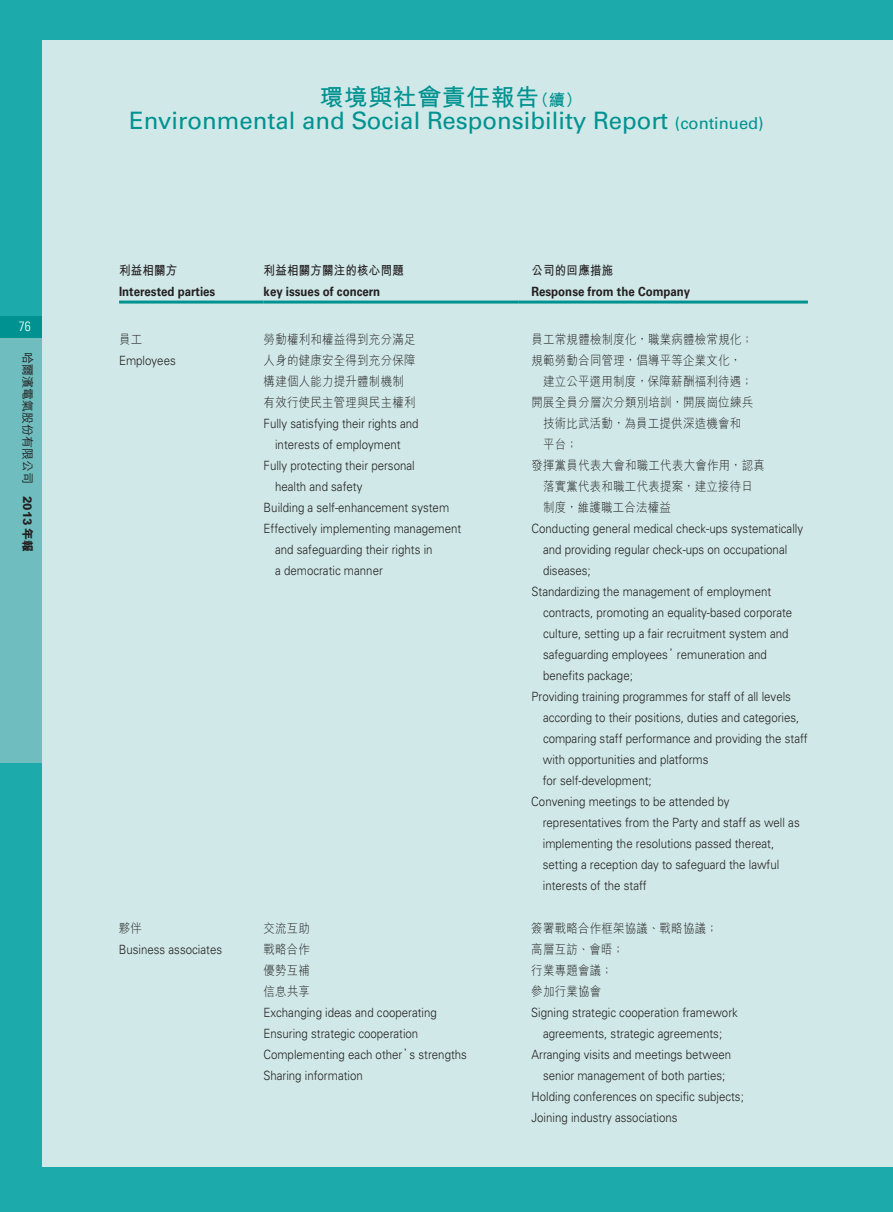
<style>
.page{position:relative;width:893px;height:1212px;background:#1caaaa}
.page>*{position:absolute;margin:0;border:0;box-sizing:border-box;transform-origin:0 0}
.t1{font:24px "Univers LT Std";color:#009290}
.t2{font:700 24px "M Hei HK";letter-spacing:.02em;color:#009290}
.t3{font:300 condensed 13.5px "Univers LT Std";color:#fff}
.t4{font:300 12.75px/21px "Univers LT Std";color:#231f20;scale:.9 1}
.t5{font:300 12.75px/21px "M Hei HK";letter-spacing:.02em;color:#231f20;scale:.9 1}
.t6{font:700 12.75px "Univers LT Std";color:#231f20;scale:.9 1}
.t7{font:700 12.75px "M Hei HK";letter-spacing:.02em;color:#231f20;scale:.9 1}
.t8{font:500 12px "M Hei HK";color:#231f20}
.s1{font-weight:800}
.s2{font-size:16.5px}
.s3{font-family:"M Hei HK"}
</style>
<div class="page">
<div style="left:0;top:316px;width:44px;height:447px;background:#6fbdbe"></div>
<div style="left:0;top:316px;width:44px;height:21px;background:#009290"></div>
<div style="left:43px;top:40px;width:850px;height:1126px;background:#d0e8e8"></div>
<hr style="left:119px;top:301px;width:145px;height:3px;background:#009290">
<hr style="left:264px;top:301px;width:255px;height:3px;background:#009290">
<hr style="left:519px;top:301px;width:289px;height:3px;background:#009290">
<p class="t3" style="left:19px;top:318px;width:13px">76</p>
<p class="t8" style="left:36px;top:352px;width:202px;rotate:90deg">哈爾濱電氣股份有限公司 <span class="s1">2013 年報</span></p>
<h1 class="t2" style="left:319px;top:80px;width:264px">環境與社會責任報告<span class="s2">（續）</span></h1>
<h1 class="t1" style="left:129px;top:106px;width:636px">Environmental and Social Responsibility Report <span class="s2">(continued)</span></h1>
<p class="t7" style="left:119px;top:261px;width:66px">利益相關方</p>
<p class="t7" style="left:264px;top:261px;width:157px">利益相關方關注的核心問題</p>
<p class="t7" style="left:531px;top:261px;width:92px">公司的回應措施</p>
<p class="t6" style="left:119px;top:284px;width:108px">Interested parties</p>
<p class="t6" style="left:264px;top:284px;width:131px">key issues of concern</p>
<p class="t6" style="left:531px;top:284px;width:178px">Response from the Company</p>
<p class="t5" style="left:119px;top:329px;width:27px">員工</p>
<p class="t4" style="left:119px;top:350px;width:65px">Employees</p>
<p class="t5" style="left:531px;top:329px;width:248px">員工常規體檢制度化，職業病體檢常規化；</p>
<p class="t5" style="left:531px;top:350px;width:235px">規範勞動合同管理，倡導平等企業文化，</p>
<p class="t5" style="left:543px;top:371px;width:235px">建立公平選用制度，保障薪酬福利待遇；</p>
<p class="t5" style="left:531px;top:392px;width:248px">開展全員分層次分類別培訓，開展崗位練兵</p>
<p class="t5" style="left:543px;top:413px;width:222px">技術比武活動，為員工提供深造機會和</p>
<p class="t5" style="left:543px;top:434px;width:40px">平台；</p>
<p class="t5" style="left:531px;top:455px;width:261px">發揮黨員代表大會和職工代表大會作用，認真</p>
<p class="t5" style="left:543px;top:476px;width:235px">落實黨代表和職工代表提案，建立接待日</p>
<p class="t5" style="left:543px;top:497px;width:144px">制度，維護職工合法權益</p>
<p class="t4" style="left:531px;top:518px;width:303px">Conducting general medical check-ups systematically</p>
<p class="t4" style="left:543px;top:539px;width:273px">and providing regular check-ups on occupational</p>
<p class="t4" style="left:543px;top:560px;width:55px">diseases;</p>
<p class="t4" style="left:531px;top:581px;width:268px">Standardizing the management of employment</p>
<p class="t4" style="left:543px;top:602px;width:279px">contracts, promoting an equality-based corporate</p>
<p class="t4" style="left:543px;top:623px;width:274px">culture, setting up a fair recruitment system and</p>
<p class="t4" style="left:543px;top:644px;width:250px">safeguarding employees<span class="s3">’</span>remuneration and</p>
<p class="t4" style="left:543px;top:665px;width:101px">benefits package;</p>
<p class="t4" style="left:531px;top:686px;width:290px">Providing training programmes for staff of all levels</p>
<p class="t4" style="left:543px;top:707px;width:286px">according to their positions, duties and categories,</p>
<p class="t4" style="left:543px;top:728px;width:296px">comparing staff performance and providing the staff</p>
<p class="t4" style="left:543px;top:749px;width:186px">with opportunities and platforms</p>
<p class="t4" style="left:543px;top:770px;width:123px">for self-development;</p>
<p class="t4" style="left:531px;top:791px;width:222px">Convening meetings to be attended by</p>
<p class="t4" style="left:543px;top:812px;width:287px">representatives from the Party and staff as well as</p>
<p class="t4" style="left:543px;top:833px;width:259px">implementing the resolutions passed thereat,</p>
<p class="t4" style="left:543px;top:854px;width:264px">setting a reception day to safeguard the lawful</p>
<p class="t4" style="left:543px;top:875px;width:117px">interests of the staff</p>
<p class="t5" style="left:264px;top:329px;width:170px">勞動權利和權益得到充分滿足人身的健康安全得到充分保障構建個人能力提升體制機制有效行使民主管理與民主權利</p>
<p class="t4" style="left:264px;top:413px;width:174px">Fully satisfying their rights and</p>
<p class="t4" style="left:275px;top:434px;width:141px">interests of employment</p>
<p class="t4" style="left:264px;top:455px;width:169px">Fully protecting their personal</p>
<p class="t4" style="left:275px;top:476px;width:99px">health and safety</p>
<p class="t4" style="left:264px;top:497px;width:208px">Building a self-enhancement system</p>
<p class="t4" style="left:264px;top:518px;width:221px">Effectively implementing management</p>
<p class="t4" style="left:275px;top:539px;width:177px">and safeguarding their rights in</p>
<p class="t4" style="left:275px;top:560px;width:121px">a democratic manner</p>
<p class="t5" style="left:119px;top:917px;width:27px">夥伴</p>
<p class="t4" style="left:119px;top:938px;width:116px">Business associates</p>
<p class="t5" style="left:263px;top:917px;width:53px;text-align:justify">交流互助戰略合作優勢互補信息共享</p>
<p class="t4" style="left:263px;top:1001px;width:228px">Exchanging ideas and cooperating<br>Ensuring strategic cooperation<br>Complementing each other<span class="s3">’</span>s strengths<br>Sharing information</p>
<p class="t5" style="left:531px;top:917px;width:209px">簽署戰略合作框架協議、戰略協議；高層互訪、會晤；<br>行業專題會議；<br>參加行業協會</p>
<p class="t4" style="left:531px;top:1001px;width:231px">Signing strategic cooperation framework</p>
<p class="t4" style="left:543px;top:1022px;width:201px">agreements, strategic agreements;</p>
<p class="t4" style="left:531px;top:1043px;width:223px">Arranging visits and meetings between</p>
<p class="t4" style="left:543px;top:1064px;width:204px">senior management of both parties;</p>
<p class="t4" style="left:531px;top:1085px;width:237px">Holding conferences on specific subjects;</p>
<p class="t4" style="left:531px;top:1106px;width:164px">Joining industry associations</p>
</div>
